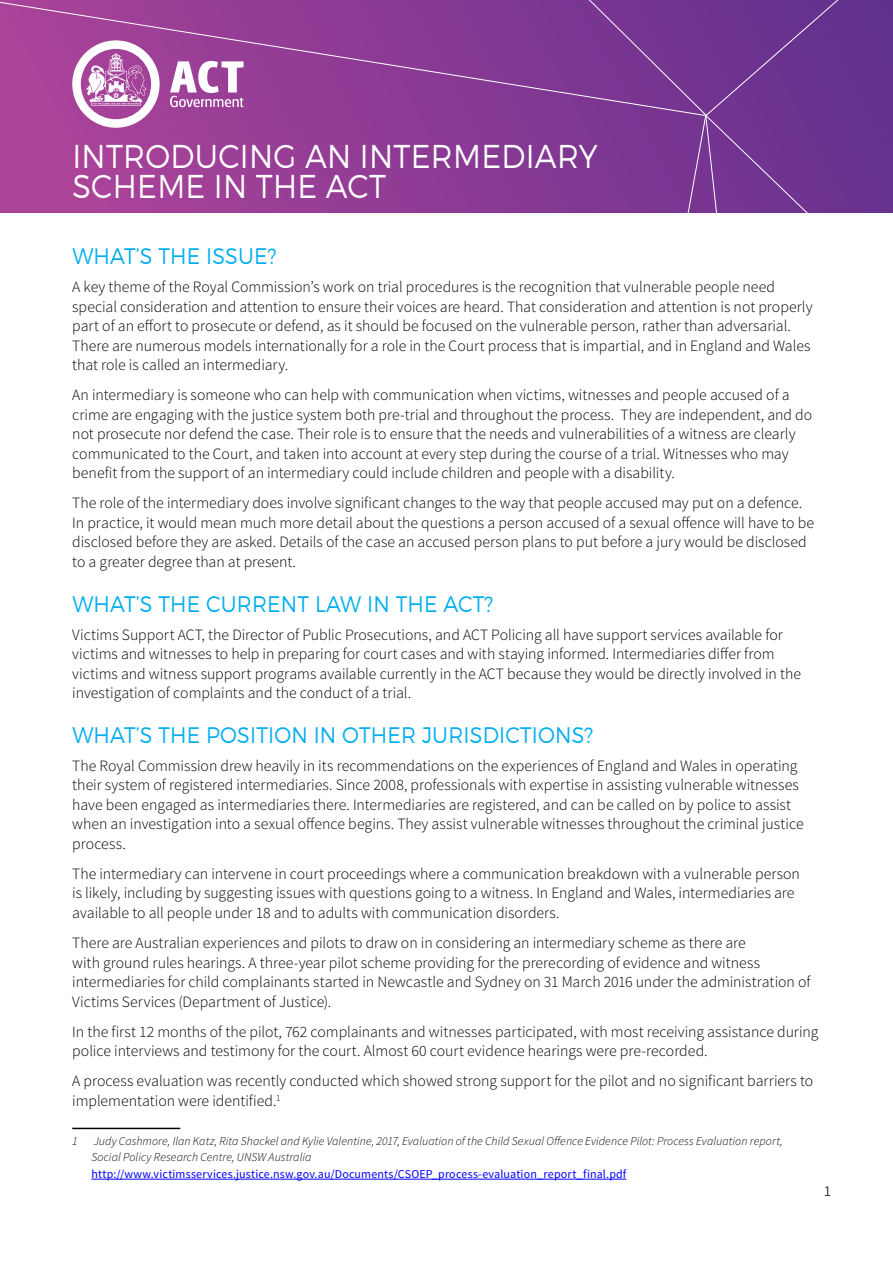
<style>
.page{position:relative;width:893px;height:1263px;background:#fff}
.page>*{position:absolute;margin:0;border:0;box-sizing:border-box;transform-origin:0 0}
.t1{font:300 33px/30px "Montserrat";letter-spacing:.01em;color:#fff;scale:.92 1}
.t2{font:300 22.5px "Montserrat";letter-spacing:.01em;color:#00aeef;scale:.92 1}
.body_copy{font:300 15.75px/19.5px "Source Sans Pro";color:#000}
.t3{font:15px "Source Sans Pro";color:#414042}
.footnote{font:italic 300 12px/16.5px "Source Sans Pro";letter-spacing:.005em;color:#000}
.s1{font-weight:400;font-style:normal;color:#00f}
</style>
<div class="page">
<svg style="left:0;top:117px;width:514px;height:96px;background:#9a3e96"></svg>
<div style="left:514px;top:117px;width:191px;height:96px;background:#7d3792"></div>
<svg style="left:705px;top:117px;width:188px;height:96px;background:#6f3591"></svg>
<svg style="left:0;top:0;width:456px;height:117px;background:#973f96"></svg>
<svg style="left:456px;top:0;width:437px;height:117px;background:#743691"></svg>
<svg style="left:72px;top:40px;width:88px;height:88px"></svg>
<svg style="left:170px;top:61px;width:74px;height:46px"></svg>
<hr style="left:72px;top:1128px;width:108px;height:1px;background:#000">
<hr style="left:91px;top:1179px;width:535px;height:1px;background:#00f">
<h1 class="t1" style="left:72px;top:141px;width:573px">INTRODUCING AN INTERMEDIARY<br>SCHEME IN THE ACT</h1>
<h2 class="t2" style="left:72px;top:242px;width:223px">WHAT’S THE ISSUE?</h2>
<p class="body_copy" style="left:72px;top:277px;width:742px">A key theme of the Royal Commission’s work on trial procedures is the recognition that vulnerable people need special consideration and attention to ensure their voices are heard. That consideration and attention is not properly part of an effort to prosecute or defend, as it should be focused on the vulnerable person, rather than adversarial.<br>There are numerous models internationally for a role in the Court process that is impartial, and in England and Wales that role is called an intermediary.</p>
<p class="body_copy" style="left:72px;top:385px;width:741px">An intermediary is someone who can help with communication when victims, witnesses and people accused of a crime are engaging with the justice system both pre-trial and throughout the process. They are independent, and do not prosecute nor defend the case. Their role is to ensure that the needs and vulnerabilities of a witness are clearly communicated to the Court, and taken into account at every step during the course of a trial. Witnesses who may benefit from the support of an intermediary could include children and people with a disability.</p>
<p class="body_copy" style="left:72px;top:494px;width:743px">The role of the intermediary does involve significant changes to the way that people accused may put on a defence.<br>In practice, it would mean much more detail about the questions a person accused of a sexual offence will have to be disclosed before they are asked. Details of the case an accused person plans to put before a jury would be disclosed to a greater degree than at present.</p>
<h2 class="t2" style="left:72px;top:590px;width:459px">WHAT’S THE CURRENT LAW IN THE ACT?</h2>
<p class="body_copy" style="left:72px;top:625px;width:730px">Victims Support ACT, the Director of Public Prosecutions, and ACT Policing all have support services available for victims and witnesses to help in preparing for court cases and with staying informed. Intermediaries differ from victims and witness support programs available currently in the ACT because they would be directly involved in the investigation of complaints and the conduct of a trial.</p>
<h2 class="t2" style="left:72px;top:721px;width:568px">WHAT’S THE POSITION IN OTHER JURISDICTIONS?</h2>
<p class="body_copy" style="left:72px;top:756px;width:733px">The Royal Commission drew heavily in its recommendations on the experiences of England and Wales in operating their system of registered intermediaries. Since 2008, professionals with expertise in assisting vulnerable witnesses have been engaged as intermediaries there. Intermediaries are registered, and can be called on by police to assist when an investigation into a sexual offence begins. They assist vulnerable witnesses throughout the criminal justice process.</p>
<p class="body_copy" style="left:72px;top:864px;width:729px">The intermediary can intervene in court proceedings where a communication breakdown with a vulnerable person is likely, including by suggesting issues with questions going to a witness. In England and Wales, intermediaries are available to all people under 18 and to adults with communication disorders.</p>
<p class="body_copy" style="left:72px;top:933px;width:740px">There are Australian experiences and pilots to draw on in considering an intermediary scheme as there are<br>with ground rules hearings. A three-year pilot scheme providing for the prerecording of evidence and witness intermediaries for child complainants started in Newcastle and Sydney on 31 March 2016 under the administration of Victims Services (Department of Justice).</p>
<p class="body_copy" style="left:72px;top:1022px;width:748px">In the first 12 months of the pilot, 762 complainants and witnesses participated, with most receiving assistance during police interviews and testimony for the court. Almost 60 court evidence hearings were pre-recorded.</p>
<p class="body_copy" style="left:72px;top:1071px;width:742px">A process evaluation was recently conducted which showed strong support for the pilot and no significant barriers to implementation were identified.<sup>1</sup></p>
<p class="footnote" style="left:72px;top:1133px;width:7px">1</p>
<p class="footnote" style="left:91px;top:1133px;width:693px">Judy Cashmore, Ilan Katz, Rita Shackel and Kylie Valentine, 2017, Evaluation of the Child Sexual Offence Evidence Pilot: Process Evaluation report,<br>Social Policy Research Centre, UNSW Australia <span class="s1">http://www.victimsservices.justice.nsw.gov.au/Documents/CSOEP_process-evaluation_report_final.pdf</span></p>
<p class="t3" style="left:824px;top:1182px;width:9px">1</p>
</div>
